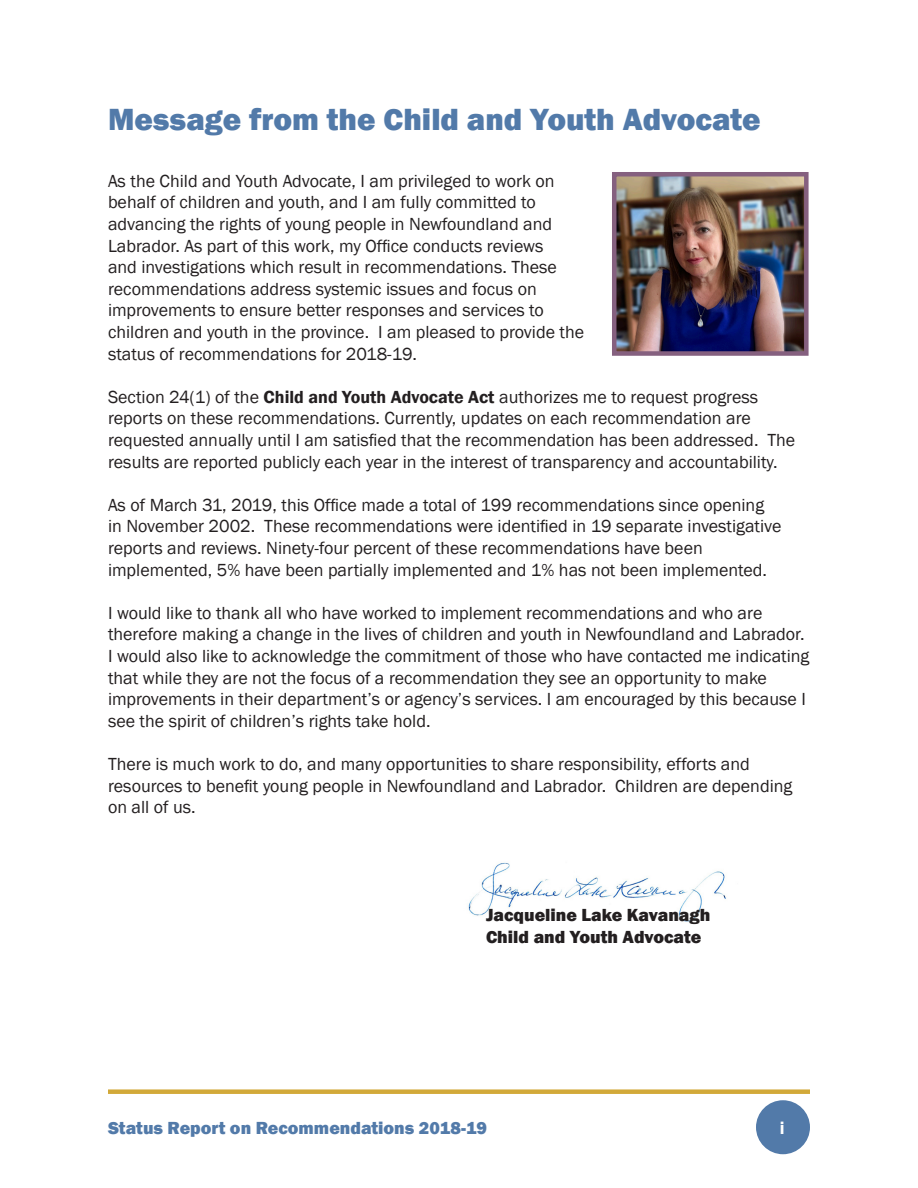
<style>
.page{position:relative;width:918px;height:1188px;background:#fff}
.page>*{position:absolute;margin:0;border:0;box-sizing:border-box;transform-origin:0 0}
.Heading_1{font:800 31.5px "Franklin Gothic";color:#527aa9}
.t1{font:18px/21.6px "Franklin Gothic";color:#231f20}
.t2{font:800 18px "Franklin Gothic";color:#231f20}
.t3{font:800 18px "Franklin Gothic";color:#527aa9}
.t4{font:600 18px "Franklin Gothic";color:#fff}
.s1{font-weight:600}
</style>
<div class="page">
<div style="left:108px;top:1089px;width:702px;height:5px;background:#d2a939"></div>
<div style="left:756px;top:1100px;width:54px;height:54px;background:#527aa9;border-radius:50%"></div>
<img style="left:468px;top:862px;width:258px;height:60px">
<img style="left:617px;top:177px;width:187px;height:174px">
<div style="left:612px;top:172px;width:197px;height:184px;border:4px solid #85607f"></div>
<p class="Heading_1" style="left:108px;top:99px;width:654px">Message from the Child and Youth Advocate</p>
<p class="t1" style="left:108px;top:170px;width:478px">As the Child and Youth Advocate, I am privileged to work on behalf of children and youth, and I am fully committed to advancing the rights of young people in Newfoundland and Labrador. As part of this work, my Office conducts reviews<br>and investigations which result in recommendations. These recommendations address systemic issues and focus on improvements to ensure better responses and services to children and youth in the province. I am pleased to provide the status of recommendations for 2018-19.</p>
<p class="t1" style="left:108px;top:386px;width:689px">Section 24(1) of the <span class="s1">Child and Youth Advocate Act</span> authorizes me to request progress reports on these recommendations. Currently, updates on each recommendation are requested annually until I am satisfied that the recommendation has been addressed. The results are reported publicly each year in the interest of transparency and accountability.</p>
<p class="t1" style="left:108px;top:494px;width:675px">As of March 31, 2019, this Office made a total of 199 recommendations since opening in November 2002. These recommendations were identified in 19 separate investigative reports and reviews. Ninety-four percent of these recommendations have been implemented, 5% have been partially implemented and 1% has not been implemented.</p>
<p class="t1" style="left:108px;top:602px;width:703px">I would like to thank all who have worked to implement recommendations and who are therefore making a change in the lives of children and youth in Newfoundland and Labrador.<br>I would also like to acknowledge the commitment of those who have contacted me indicating that while they are not the focus of a recommendation they see an opportunity to make improvements in their department’s or agency’s services. I am encouraged by this because I see the spirit of children’s rights take hold.</p>
<p class="t1" style="left:108px;top:754px;width:686px">There is much work to do, and many opportunities to share responsibility, efforts and resources to benefit young people in Newfoundland and Labrador. Children are depending on all of us.</p>
<p class="t2" style="left:486px;top:903px;width:226px">Jacqueline Lake Kavanagh</p>
<p class="t2" style="left:486px;top:925px;width:217px">Child and Youth Advocate</p>
<p class="t3" style="left:108px;top:1116px;width:381px">Status Report on Recommendations 2018-19</p>
<p class="t4" style="left:780px;top:1116px;width:6px">i</p>
</div>
